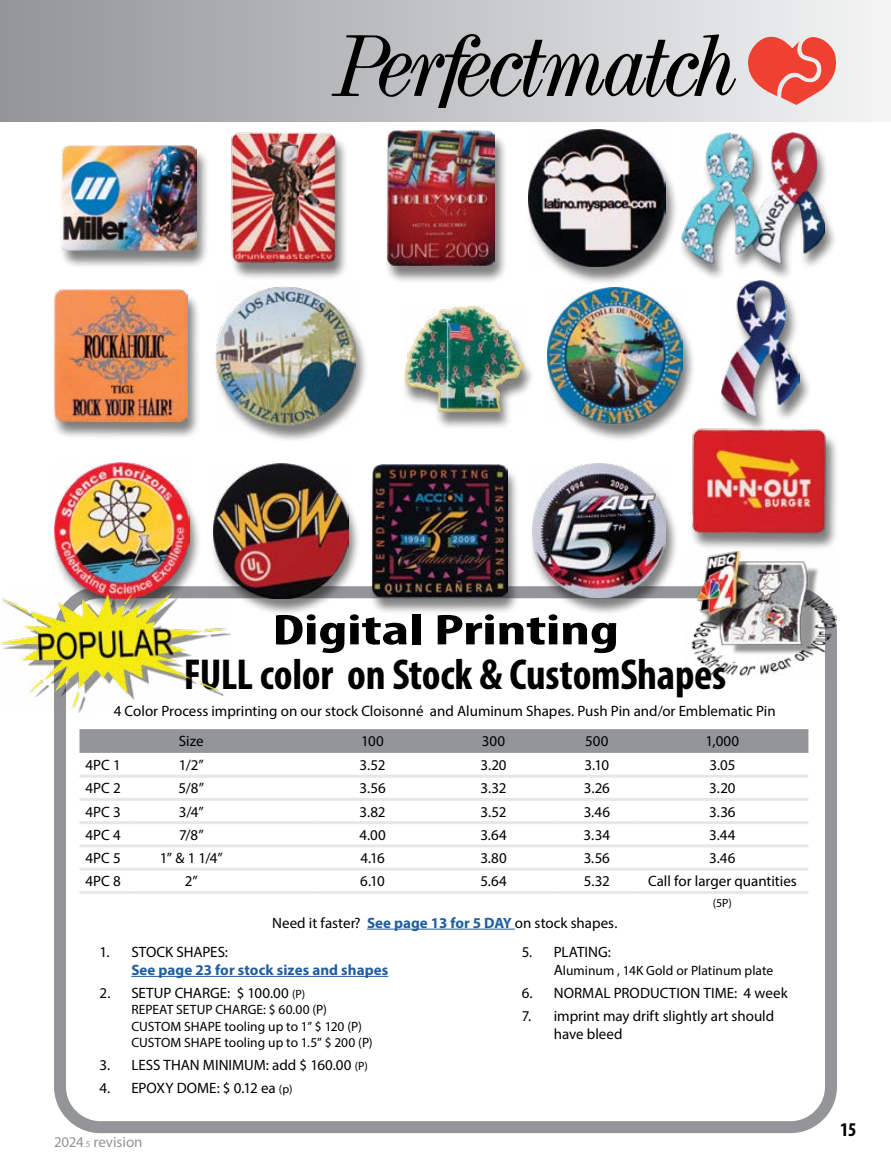
<style>
.page{position:relative;width:891px;height:1161px;background:#fff}
.page>*{position:absolute;margin:0;border:0;box-sizing:border-box;transform-origin:0 0}
.t1{font:700 condensed 43.5px/45px "Myriad Pro";letter-spacing:-.005em;color:#000;text-align:center;scale:1.5 1}
.t2{font:700 condensed 19.5px "Myriad Pro";color:#000}
.t3{font:15px/30px "Myriad Pro";color:#000}
.t4{font:700 15px "Myriad Pro";letter-spacing:.005em;color:#215e9e}
.t5{font:15px "Myriad Pro";letter-spacing:-.005em;color:#939598}
.t6{font:13.5px/16.2px "Myriad Pro";color:#000}
.t7{font:12px "Myriad Pro";color:#000}
.s1{font-weight:700;color:#215e9e}
.s2{font-size:12px}
.s3{font-size:15px}
.s4{font-size:9px}
</style>
<div class="page">
<div style="left:0;top:0;width:891px;height:122px;background:linear-gradient(to right,#929497,#f4f5f5)"></div>
<svg style="left:747px;top:34px;width:90px;height:71px"></svg>
<svg style="left:331px;top:34px;width:405px;height:74px"></svg>
<div style="left:401px;top:308px;width:134px;height:122px;background:#000;opacity:.5"></div>
<img style="left:404px;top:306px;width:119px;height:107px">
<hr style="left:367px;top:929px;width:148px;height:1px;background:#215e9e">
<svg style="left:80px;top:729px;width:728px;height:24px"></svg>
<hr style="left:80px;top:775px;width:56px;height:3px;background:#e6e7e8">
<hr style="left:136px;top:775px;width:111px;height:3px;background:#e6e7e8">
<hr style="left:247px;top:775px;width:68px;height:3px;background:#e6e7e8">
<hr style="left:315px;top:775px;width:115px;height:3px;background:#e6e7e8">
<hr style="left:430px;top:775px;width:127px;height:3px;background:#e6e7e8">
<hr style="left:557px;top:775px;width:79px;height:3px;background:#e6e7e8">
<hr style="left:636px;top:775px;width:172px;height:3px;background:#e6e7e8">
<hr style="left:80px;top:798px;width:56px;height:3px;background:#e6e7e8">
<hr style="left:136px;top:798px;width:111px;height:3px;background:#e6e7e8">
<hr style="left:247px;top:798px;width:68px;height:3px;background:#e6e7e8">
<hr style="left:315px;top:798px;width:115px;height:3px;background:#e6e7e8">
<hr style="left:430px;top:798px;width:127px;height:3px;background:#e6e7e8">
<hr style="left:557px;top:798px;width:79px;height:3px;background:#e6e7e8">
<hr style="left:636px;top:798px;width:172px;height:3px;background:#e6e7e8">
<hr style="left:80px;top:821px;width:56px;height:3px;background:#e6e7e8">
<hr style="left:136px;top:821px;width:111px;height:3px;background:#e6e7e8">
<hr style="left:247px;top:821px;width:68px;height:3px;background:#e6e7e8">
<hr style="left:315px;top:821px;width:115px;height:3px;background:#e6e7e8">
<hr style="left:430px;top:821px;width:127px;height:3px;background:#e6e7e8">
<hr style="left:557px;top:821px;width:79px;height:3px;background:#e6e7e8">
<hr style="left:636px;top:821px;width:172px;height:3px;background:#e6e7e8">
<hr style="left:80px;top:844px;width:56px;height:3px;background:#e6e7e8">
<hr style="left:136px;top:844px;width:111px;height:3px;background:#e6e7e8">
<hr style="left:247px;top:844px;width:68px;height:3px;background:#e6e7e8">
<hr style="left:315px;top:844px;width:115px;height:3px;background:#e6e7e8">
<hr style="left:430px;top:844px;width:127px;height:3px;background:#e6e7e8">
<hr style="left:557px;top:844px;width:79px;height:3px;background:#e6e7e8">
<hr style="left:636px;top:844px;width:172px;height:3px;background:#e6e7e8">
<hr style="left:80px;top:868px;width:56px;height:3px;background:#e6e7e8">
<hr style="left:136px;top:868px;width:111px;height:3px;background:#e6e7e8">
<hr style="left:247px;top:868px;width:68px;height:3px;background:#e6e7e8">
<hr style="left:315px;top:868px;width:115px;height:3px;background:#e6e7e8">
<hr style="left:430px;top:868px;width:127px;height:3px;background:#e6e7e8">
<hr style="left:557px;top:868px;width:79px;height:3px;background:#e6e7e8">
<hr style="left:636px;top:868px;width:172px;height:3px;background:#e6e7e8">
<hr style="left:80px;top:891px;width:56px;height:3px;background:#e6e7e8">
<hr style="left:136px;top:891px;width:111px;height:3px;background:#e6e7e8">
<hr style="left:247px;top:891px;width:68px;height:3px;background:#e6e7e8">
<hr style="left:315px;top:891px;width:115px;height:3px;background:#e6e7e8">
<hr style="left:430px;top:891px;width:127px;height:3px;background:#e6e7e8">
<hr style="left:557px;top:891px;width:79px;height:3px;background:#e6e7e8">
<hr style="left:636px;top:891px;width:172px;height:3px;background:#e6e7e8">
<hr style="left:131px;top:976px;width:257px;height:1px;background:#215e9e">
<div style="left:54px;top:586px;width:783px;height:547px;border:12px solid #939598;border-radius:40px"></div>
<img style="left:686px;top:551px;width:151px;height:128px">
<div style="left:51px;top:465px;width:151px;height:151px;background:#000;opacity:.5"></div>
<img style="left:54px;top:463px;width:135px;height:128px">
<div style="left:230px;top:135px;width:119px;height:145px;background:#000;opacity:.5"></div>
<img style="left:230px;top:129px;width:114px;height:139px">
<div style="left:690px;top:432px;width:149px;height:119px;background:#000;opacity:.5"></div>
<img style="left:690px;top:428px;width:140px;height:109px">
<div style="left:526px;top:132px;width:153px;height:153px;background:#000;opacity:.5"></div>
<img style="left:529px;top:129px;width:136px;height:138px">
<div style="left:59px;top:148px;width:151px;height:121px;background:#000;opacity:.5"></div>
<img style="left:62px;top:145px;width:135px;height:106px">
<div style="left:545px;top:290px;width:151px;height:152px;background:#000;opacity:.5"></div>
<img style="left:548px;top:287px;width:135px;height:136px">
<div style="left:213px;top:289px;width:155px;height:154px;background:#000;opacity:.5"></div>
<img style="left:216px;top:286px;width:140px;height:140px">
<div style="left:51px;top:292px;width:150px;height:148px;background:#000;opacity:.5"></div>
<img style="left:54px;top:289px;width:134px;height:132px">
<div style="left:210px;top:466px;width:151px;height:150px;background:#000;opacity:.5"></div>
<img style="left:213px;top:463px;width:135px;height:135px">
<div style="left:385px;top:133px;width:123px;height:151px;background:#000;opacity:.5"></div>
<img style="left:388px;top:130px;width:107px;height:136px">
<div style="left:529px;top:466px;width:150px;height:150px;background:#000;opacity:.5"></div>
<img style="left:532px;top:464px;width:134px;height:133px">
<div style="left:369px;top:467px;width:151px;height:148px;background:#000;opacity:.5"></div>
<img style="left:372px;top:464px;width:135px;height:133px">
<div style="left:678px;top:135px;width:160px;height:147px;background:#000;opacity:.5"></div>
<img style="left:681px;top:132px;width:144px;height:132px">
<div style="left:719px;top:283px;width:94px;height:151px;background:#000;opacity:.5"></div>
<img style="left:722px;top:280px;width:78px;height:135px">
<img style="left:3px;top:591px;width:228px;height:121px">
<h1 class="t1" style="left:184px;top:606px;width:363px">Digital Printing<br>FULL color on Stock &amp; CustomShapes</h1>
<p class="t3" style="left:179px;top:696px;width:598px;text-indent:-65px">4 Color Process imprinting on our stock Cloisonné and Aluminum Shapes. Push Pin and/or Emblematic Pin<br>Size</p>
<p class="t3" style="left:361px;top:726px;width:24px">100</p>
<p class="t3" style="left:482px;top:726px;width:25px">300</p>
<p class="t3" style="left:585px;top:726px;width:25px">500</p>
<p class="t3" style="left:706px;top:726px;width:35px">1,000</p>
<p class="t3" style="left:86px;top:750px;width:37px">4PC 1</p>
<p class="t3" style="left:179px;top:750px;width:27px">1/2”</p>
<p class="t3" style="left:360px;top:750px;width:28px">3.52</p>
<p class="t3" style="left:480px;top:750px;width:28px">3.20</p>
<p class="t3" style="left:585px;top:750px;width:26px">3.10</p>
<p class="t3" style="left:709px;top:750px;width:27px">3.05</p>
<p class="t3" style="left:86px;top:773px;width:37px">4PC 2</p>
<p class="t3" style="left:179px;top:773px;width:27px">5/8”</p>
<p class="t3" style="left:359px;top:773px;width:28px">3.56</p>
<p class="t3" style="left:481px;top:773px;width:28px">3.32</p>
<p class="t3" style="left:584px;top:773px;width:28px">3.26</p>
<p class="t3" style="left:709px;top:773px;width:28px">3.20</p>
<p class="t3" style="left:86px;top:796px;width:37px">4PC 3</p>
<p class="t3" style="left:179px;top:796px;width:26px">3/4”</p>
<p class="t3" style="left:360px;top:796px;width:28px">3.82</p>
<p class="t3" style="left:481px;top:796px;width:28px">3.52</p>
<p class="t3" style="left:584px;top:796px;width:28px">3.46</p>
<p class="t3" style="left:709px;top:796px;width:28px">3.36</p>
<p class="t3" style="left:86px;top:820px;width:37px">4PC 4</p>
<p class="t3" style="left:179px;top:820px;width:26px">7/8”</p>
<p class="t3" style="left:359px;top:820px;width:28px">4.00</p>
<p class="t3" style="left:480px;top:820px;width:28px">3.64</p>
<p class="t3" style="left:584px;top:820px;width:28px">3.34</p>
<p class="t3" style="left:709px;top:820px;width:28px">3.44</p>
<p class="t3" style="left:86px;top:843px;width:37px">4PC 5</p>
<p class="t3" style="left:160px;top:843px;width:64px">1” &amp; 1 1/4”</p>
<p class="t3" style="left:360px;top:843px;width:26px">4.16</p>
<p class="t3" style="left:480px;top:843px;width:28px">3.80</p>
<p class="t3" style="left:584px;top:843px;width:28px">3.56</p>
<p class="t3" style="left:709px;top:843px;width:28px">3.46</p>
<p class="t3" style="left:86px;top:866px;width:37px">4PC 8</p>
<p class="t3" style="left:185px;top:866px;width:15px">2”</p>
<p class="t3" style="left:360px;top:866px;width:26px">6.10</p>
<p class="t3" style="left:480px;top:866px;width:28px">5.64</p>
<p class="t3" style="left:584px;top:866px;width:27px">5.32</p>
<p class="t3" style="left:648px;top:866px;width:150px">Call for larger quantities</p>
<p class="t7" style="left:713px;top:896px;width:20px">(5P)</p>
<p class="t3" style="left:272px;top:907px;width:347px">Need it faster? <span class="s1">See page 13 for 5 DAY</span> on stock shapes.</p>
<p class="t3" style="left:100px;top:937px;width:130px">1. STOCK SHAPES:</p>
<p class="t4" style="left:131px;top:960px;width:259px">See page 23 for stock sizes and shapes</p>
<p class="t3" style="left:100px;top:978px;width:207px">2. SETUP CHARGE: $ 100.00 <span class="s2">(P)</span></p>
<p class="t6" style="left:131px;top:1002px;width:243px">REPEAT SETUP CHARGE: $ 60.00 (P)<br>CUSTOM SHAPE tooling up to 1” $ 120 (P)<br>CUSTOM SHAPE tooling up to 1.5” $ 200 (P)</p>
<p class="t3" style="left:100px;top:1050px;width:270px">3. LESS THAN MINIMUM: add $ 160.00 <span class="s2">(P)</span></p>
<p class="t3" style="left:100px;top:1073px;width:194px">4. EPOXY DOME: $ 0.12 ea <span class="s2">(p)</span></p>
<p class="t3" style="left:522px;top:937px;width:91px">5. PLATING:</p>
<p class="t6" style="left:554px;top:962px;width:221px"><span class="s3">A</span>luminum , 14K Gold or Platinum plate</p>
<p class="t3" style="left:522px;top:978px;width:267px">6. NORMAL PRODUCTION TIME: 4 week</p>
<p class="t3" style="left:554px;top:1007px;width:222px;line-height:18px;text-indent:-32px">7. imprint may drift slightly art should have bleed</p>
<p class="t5" style="left:54px;top:1133px;width:90px">2024<span class="s4">.5</span> revision</p>
<h2 class="t2" style="left:840px;top:1117px;width:18px">15</h2>
</div>
